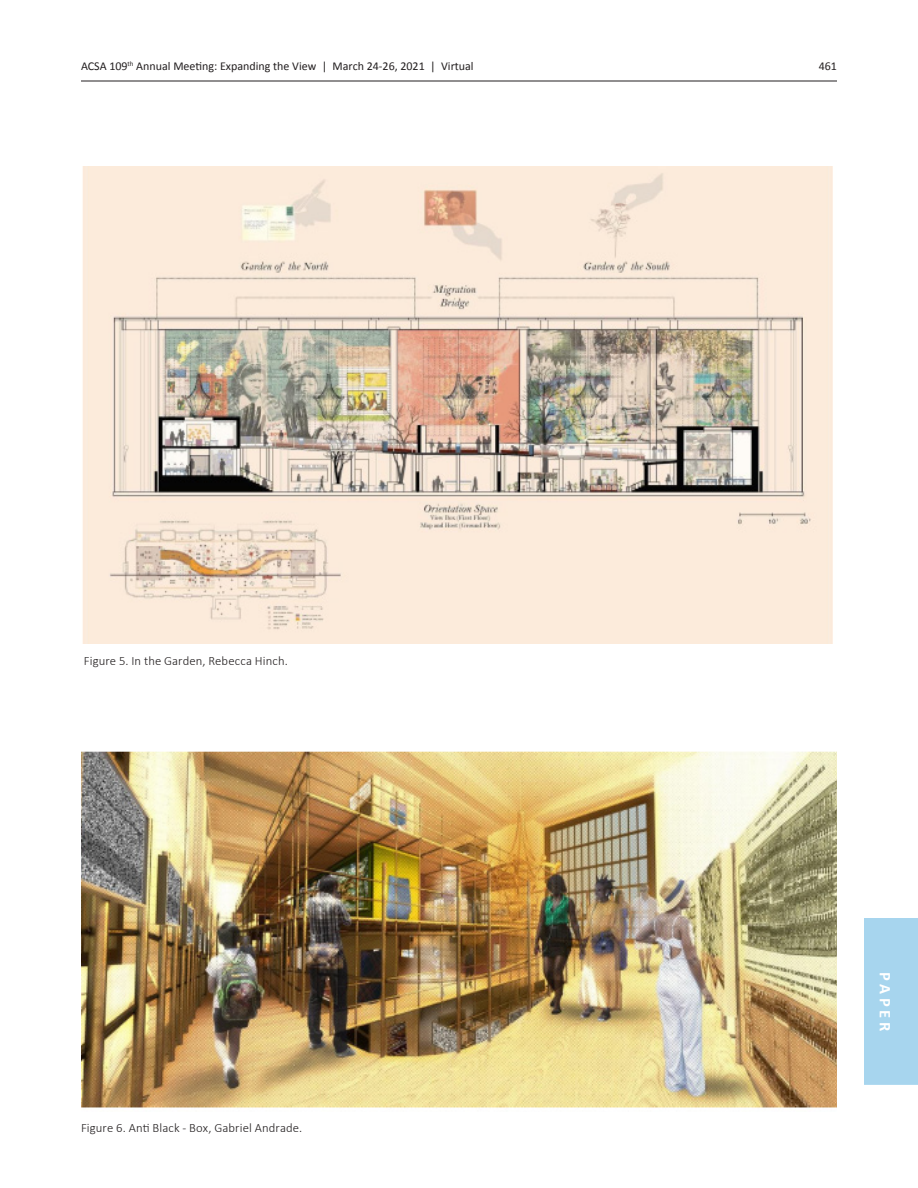
<style>
.page{position:relative;width:918px;height:1188px;background:#fff}
.page>*{position:absolute;margin:0;border:0;box-sizing:border-box;transform-origin:0 0}
.t1{font:700 16.5px "Calibri";letter-spacing:.235em;color:#fff}
._07_Caption_Text{font:300 12.75px "Calibri";letter-spacing:.01em;color:#231f20}
.t2{font:12px "Calibri";color:#231f20}
</style>
<div class="page">
<hr style="left:81px;top:81px;width:756px;height:1px;background:#231f20">
<div style="left:864px;top:918px;width:54px;height:167px;background:#a7d5ee"></div>
<img style="left:82px;top:166px;width:751px;height:477px">
<img style="left:81px;top:752px;width:756px;height:356px">
<p class="t2" style="left:81px;top:58px;width:394px">ACSA 109<sup>th</sup> Annual Meeting: Expanding the View | March 24-26, 2021 | Virtual</p>
<p class="t2" style="left:819px;top:58px;width:20px">461</p>
<p class="_07_Caption_Text" style="left:84px;top:653px;width:205px">Figure 5. In the Garden, Rebecca Hinch.</p>
<p class="_07_Caption_Text" style="left:81px;top:1119px;width:223px">Figure 6. Anti Black - Box, Gabriel Andrade.</p>
<p class="t1" style="left:896px;top:972px;width:61px;rotate:90deg">PAPER</p>
</div>
